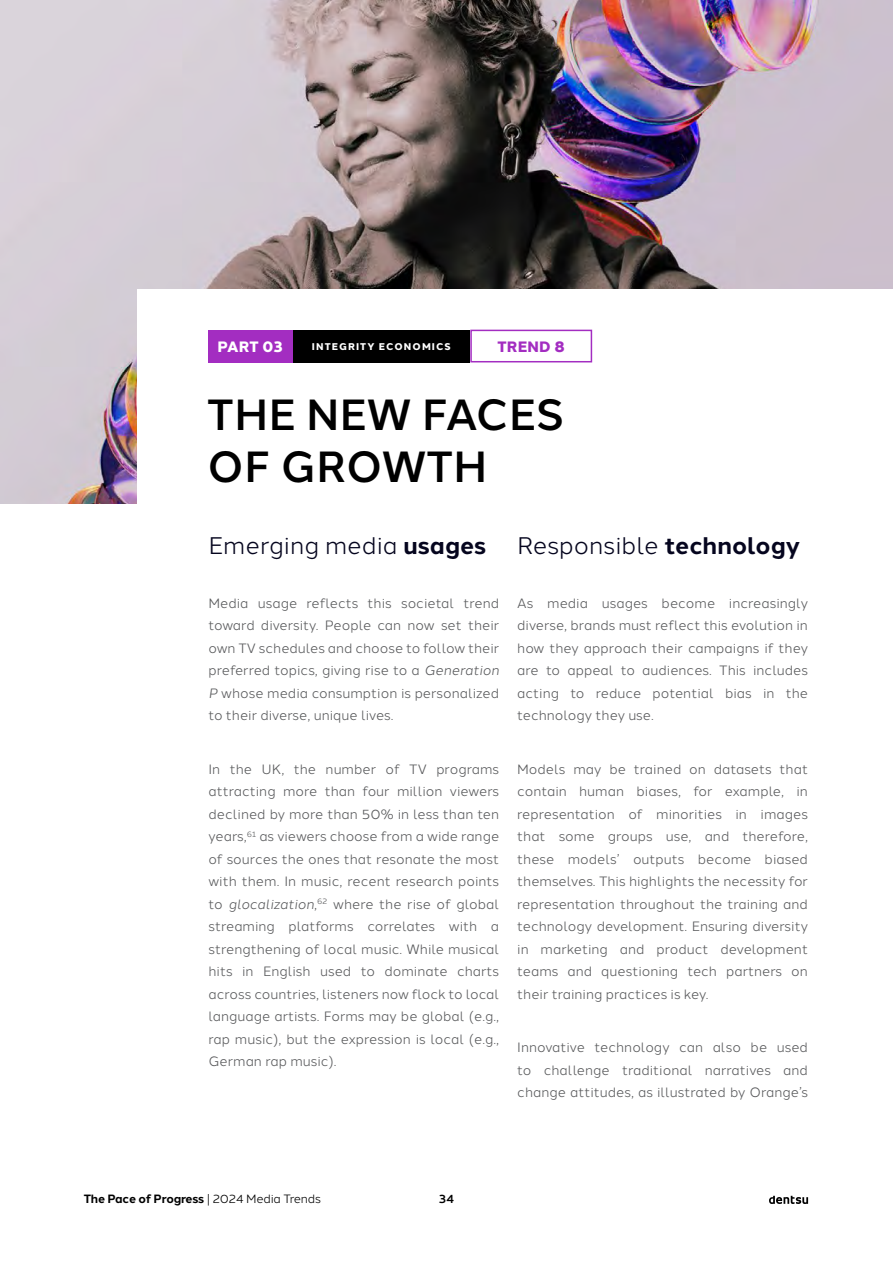
<style>
.page{position:relative;width:893px;height:1263px;background:#fff}
.page>*{position:absolute;margin:0;border:0;box-sizing:border-box;transform-origin:0 0}
.t1{font:500 43.5px/52.2px "Halcom";color:#000}
.t2{font:24px "Halcom";color:#05051e}
.t3{font:800 15px "Halcom";letter-spacing:.005em;color:#fff}
.t4{font:800 15px "Halcom";letter-spacing:.01em;color:#a32dc1}
.t5{font:13.5px/22.5px "Halcom";color:#58595b;text-align:justify}
.t6{font:700 12px "Halcom";letter-spacing:-.02em;color:#000}
.t7{font:500 12px "Halcom";color:#000}
.t8{font:800 9.75px "Halcom";letter-spacing:.11em;color:#fff}
.s1{font-weight:700}
.s2{font-style:italic}
.s3{font-weight:400}
</style>
<div class="page">
<svg style="left:769px;top:1196px;width:39px;height:8px"></svg>
<img style="left:0;top:0;width:893px;height:503px">
<div style="left:138px;top:289px;width:755px;height:284px;background:#fff"></div>
<div style="left:293px;top:330px;width:177px;height:32px;background:#000"></div>
<div style="left:208px;top:330px;width:85px;height:32px;background:#a32dc1"></div>
<div style="left:470px;top:330px;width:122px;height:32px;border:2px solid #a32dc1"></div>
<p class="t3" style="left:218px;top:334px;width:67px">PART 03</p>
<p class="t8" style="left:312px;top:338px;width:140px">INTEGRITY ECONOMICS</p>
<p class="t4" style="left:497px;top:334px;width:69px">TREND 8</p>
<h1 class="t1" style="left:207px;top:385px;width:358px">THE NEW FACES<br>OF GROWTH</h1>
<h2 class="t2" style="left:208px;top:527px;width:279px">Emerging media <span class="s1">usages</span></h2>
<p class="t5" style="left:208px;top:590px;width:292px">Media usage reflects this societal trend toward diversity. People can now set their own TV schedules and choose to follow their preferred topics, giving rise to a <span class="s2">Generation P</span> whose media consumption is personalized to their diverse, unique lives.</p>
<p class="t5" style="left:208px;top:756px;width:292px">In the UK, the number of TV programs attracting more than four million viewers declined by more than 50% in less than ten years,<sup>61</sup> as viewers choose from a wide range of sources the ones that resonate the most with them. In music, recent research points to <span class="s2">glocalization</span>,<sup>62</sup> where the rise of global streaming platforms correlates with a strengthening of local music. While musical hits in English used to dominate charts across countries, listeners now flock to local language artists. Forms may be global (e.g., rap music), but the expression is local (e.g., German rap music).</p>
<h2 class="t2" style="left:517px;top:527px;width:284px">Responsible <span class="s1">technology</span></h2>
<p class="t5" style="left:517px;top:590px;width:292px">As media usages become increasingly diverse, brands must reflect this evolution in how they approach their campaigns if they are to appeal to audiences. This includes acting to reduce potential bias in the technology they use.</p>
<p class="t5" style="left:517px;top:756px;width:292px">Models may be trained on datasets that contain human biases, for example, in representation of minorities in images that some groups use, and therefore, these models’ outputs become biased themselves. This highlights the necessity for representation throughout the training and technology development. Ensuring diversity in marketing and product development teams and questioning tech partners on their training practices is key.</p>
<p class="t5" style="left:517px;top:1035px;width:292px">Innovative technology can also be used to challenge traditional narratives and change attitudes, as illustrated by Orange’s</p>
<p class="t6" style="left:84px;top:1189px;width:239px">The Pace of Progress <span class="s3">| 2024 Media Trends</span></p>
<p class="t7" style="left:439px;top:1189px;width:17px">34</p>
</div>
